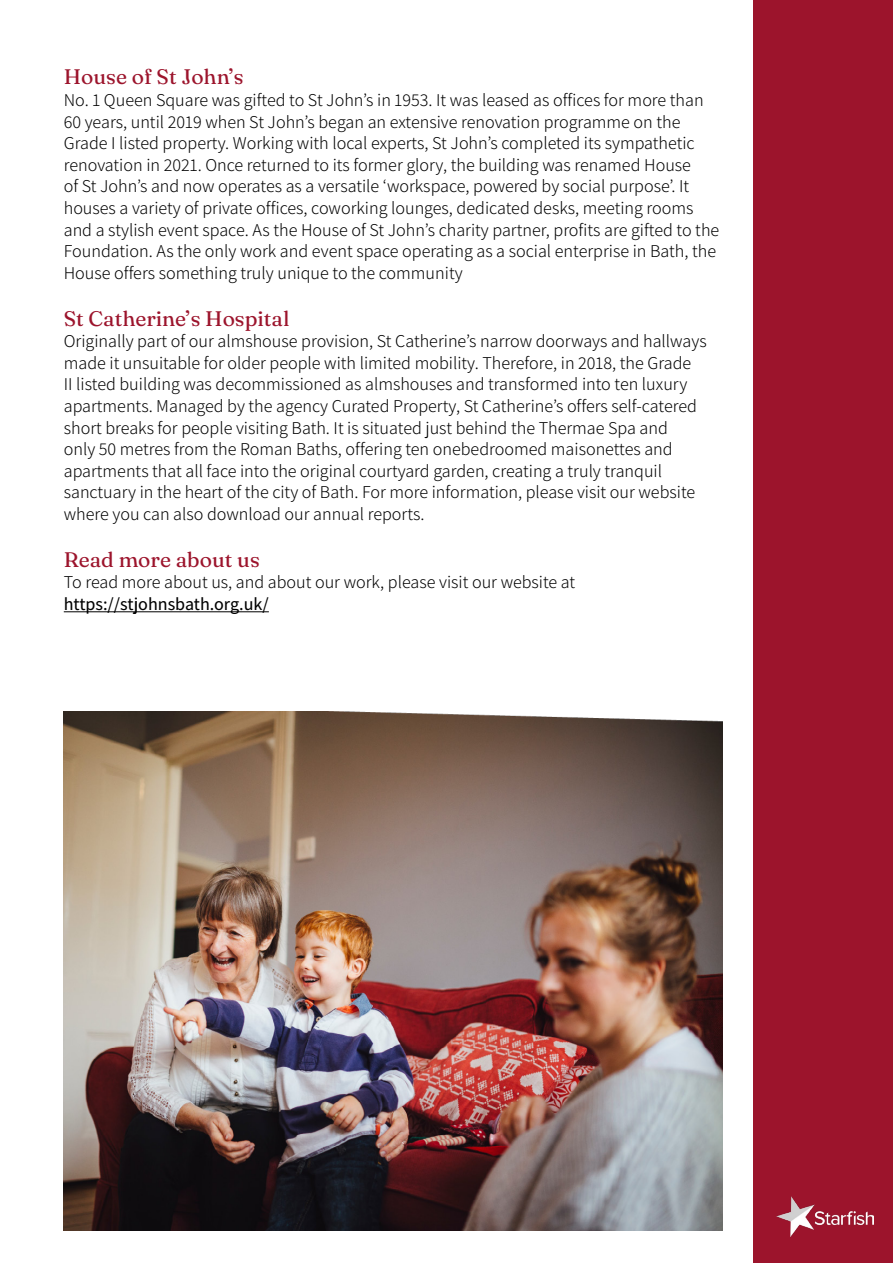
<style>
.page{position:relative;width:893px;height:1263px;background:#fff}
.page>*{position:absolute;margin:0;border:0;box-sizing:border-box;transform-origin:0 0}
.t1{font:21px "Fraunces 9 pt";color:#9c142c}
.t2{font:300 18px/21.6px "Assistant";color:#000}
.t3{font:500 18px "Assistant";color:#000}
</style>
<div class="page">
<div style="left:753px;top:0;width:140px;height:1263px;background:#9c142c"></div>
<img style="left:776px;top:1196px;width:98px;height:40px">
<hr style="left:64px;top:611px;width:205px;height:1px;background:#000">
<img style="left:64px;top:712px;width:659px;height:519px">
<p class="t1" style="left:64px;top:61px;width:181px">House of St John’s</p>
<p class="t2" style="left:64px;top:88px;width:657px">No. 1 Queen Square was gifted to St John’s in 1953. It was leased as offices for more than 60 years, until 2019 when St John’s began an extensive renovation programme on the Grade I listed property. Working with local experts, St John’s completed its sympathetic renovation in 2021. Once returned to its former glory, the building was renamed House<br>of St John’s and now operates as a versatile ‘workspace, powered by social purpose’. It houses a variety of private offices, coworking lounges, dedicated desks, meeting rooms and a stylish event space. As the House of St John’s charity partner, profits are gifted to the Foundation. As the only work and event space operating as a social enterprise in Bath, the House offers something truly unique to the community</p>
<p class="t1" style="left:64px;top:303px;width:227px">St Catherine’s Hospital</p>
<p class="t2" style="left:64px;top:329px;width:644px">Originally part of our almshouse provision, St Catherine’s narrow doorways and hallways made it unsuitable for older people with limited mobility. Therefore, in 2018, the Grade<br>II listed building was decommissioned as almshouses and transformed into ten luxury apartments. Managed by the agency Curated Property, St Catherine’s offers self-catered short breaks for people visiting Bath. It is situated just behind the Thermae Spa and<br>only 50 metres from the Roman Baths, offering ten onebedroomed maisonettes and apartments that all face into the original courtyard garden, creating a truly tranquil sanctuary in the heart of the city of Bath. For more information, please visit our website where you can also download our annual reports.</p>
<p class="t1" style="left:64px;top:544px;width:198px">Read more about us</p>
<p class="t2" style="left:64px;top:571px;width:513px">To read more about us, and about our work, please visit our website at</p>
<p class="t3" style="left:64px;top:592px;width:207px">https://stjohnsbath.org.uk/</p>
</div>
